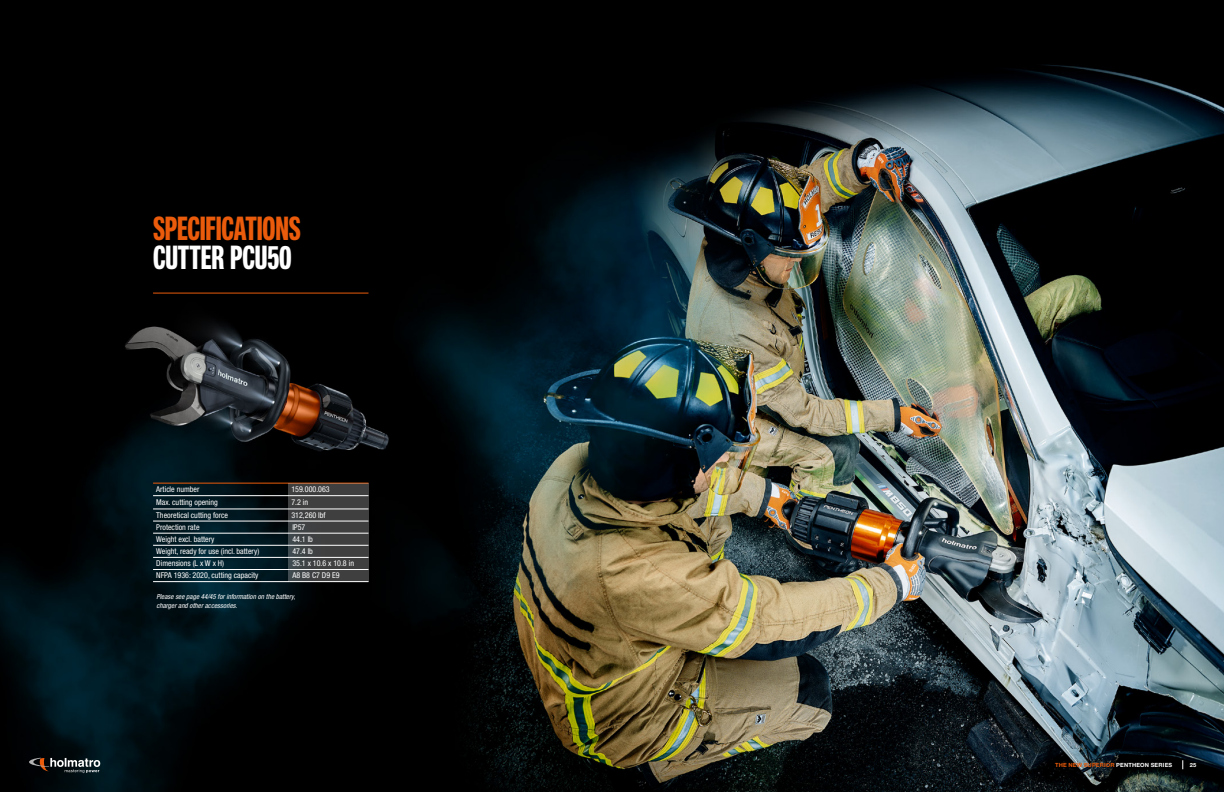
<style>
.page{position:relative;width:1224px;height:792px;background:#fff}
.page>*{position:absolute;margin:0;border:0;box-sizing:border-box;transform-origin:0 0}
.t1{font:700 32.7px "Neue Helvetica Pro 79 Cm";letter-spacing:-.005em;color:#ea5b0b}
.t2{font:700 32.7px "Neue Helvetica Pro 79 Cm";letter-spacing:-.005em;color:#fff}
.t3{font:condensed 8px "Helvetica Neue LT Std";color:#fff}
.t4{font:italic condensed 7px/9px "Helvetica Neue LT Std";letter-spacing:.01em;color:#fff}
.t5{font:700 5.7px "Helvetica Neue LT Std";letter-spacing:.03em;color:#ea5b0b}
.t6{font:700 5.7px "Helvetica Neue LT Std";color:#fff}
.s1{color:#fff}
</style>
<div class="page">
<img style="left:0;top:0;width:1224px;height:792px">
<hr style="left:153px;top:293px;width:216px;height:1px;background:#ea5b0b">
<hr style="left:153px;top:483px;width:216px;height:1px;background:#ea5b0b">
<svg style="left:288px;top:484px;width:81px;height:97px;background:#424444"></svg>
<hr style="left:153px;top:495px;width:136px;height:1px;background:#fff">
<hr style="left:289px;top:495px;width:80px;height:1px;background:#fff">
<hr style="left:153px;top:509px;width:136px;height:1px;background:#fff">
<hr style="left:289px;top:509px;width:80px;height:1px;background:#fff">
<hr style="left:153px;top:521px;width:136px;height:1px;background:#fff">
<hr style="left:289px;top:521px;width:80px;height:1px;background:#fff">
<hr style="left:153px;top:533px;width:136px;height:1px;background:#fff">
<hr style="left:289px;top:533px;width:80px;height:1px;background:#fff">
<hr style="left:153px;top:545px;width:136px;height:1px;background:#fff">
<hr style="left:289px;top:545px;width:80px;height:1px;background:#fff">
<hr style="left:153px;top:557px;width:136px;height:1px;background:#fff">
<hr style="left:289px;top:557px;width:80px;height:1px;background:#fff">
<hr style="left:153px;top:569px;width:136px;height:1px;background:#fff">
<hr style="left:289px;top:569px;width:80px;height:1px;background:#fff">
<hr style="left:153px;top:581px;width:136px;height:1px;background:#fff">
<hr style="left:289px;top:581px;width:80px;height:1px;background:#fff">
<svg style="left:29px;top:758px;width:71px;height:15px"></svg>
<h1 class="t1" style="left:153px;top:208px;width:149px">SPECIFICATIONS</h1>
<h1 class="t2" style="left:153px;top:237px;width:140px">CUTTER PCU50</h1>
<p class="t3" style="left:156px;top:485px;width:45px">Article number</p>
<p class="t3" style="left:291px;top:485px;width:40px">159.000.063</p>
<p class="t3" style="left:156px;top:498px;width:63px">Max. cutting opening</p>
<p class="t3" style="left:291px;top:498px;width:18px">7.2 in</p>
<p class="t3" style="left:156px;top:510px;width:73px">Theoretical cutting force</p>
<p class="t3" style="left:291px;top:510px;width:36px">312,260 lbf</p>
<p class="t3" style="left:156px;top:523px;width:45px">Protection rate</p>
<p class="t3" style="left:292px;top:523px;width:15px">IP57</p>
<p class="t3" style="left:156px;top:535px;width:60px">Weight excl. battery</p>
<p class="t3" style="left:292px;top:535px;width:22px">44.1 lb</p>
<p class="t3" style="left:156px;top:547px;width:105px">Weight, ready for use (incl. battery)</p>
<p class="t3" style="left:292px;top:547px;width:22px">47.4 lb</p>
<p class="t3" style="left:156px;top:559px;width:69px">Dimensions (L x W x H)</p>
<p class="t3" style="left:292px;top:559px;width:63px">35.1 x 10.6 x 10.8 in</p>
<p class="t3" style="left:156px;top:571px;width:104px">NFPA 1936: 2020, cutting capacity</p>
<p class="t3" style="left:292px;top:571px;width:49px">A8 B8 C7 D9 E9</p>
<p class="t4" style="left:156px;top:592px;width:141px">Please see page 44/45 for information on the battery, charger and other accessories.</p>
<p class="t5" style="left:1055px;top:761px;width:119px">THE NEW SUPERIOR <span class="s1">PENTHEON SERIES</span></p>
<p class="t6" style="left:1190px;top:761px;width:8px">25</p>
</div>
